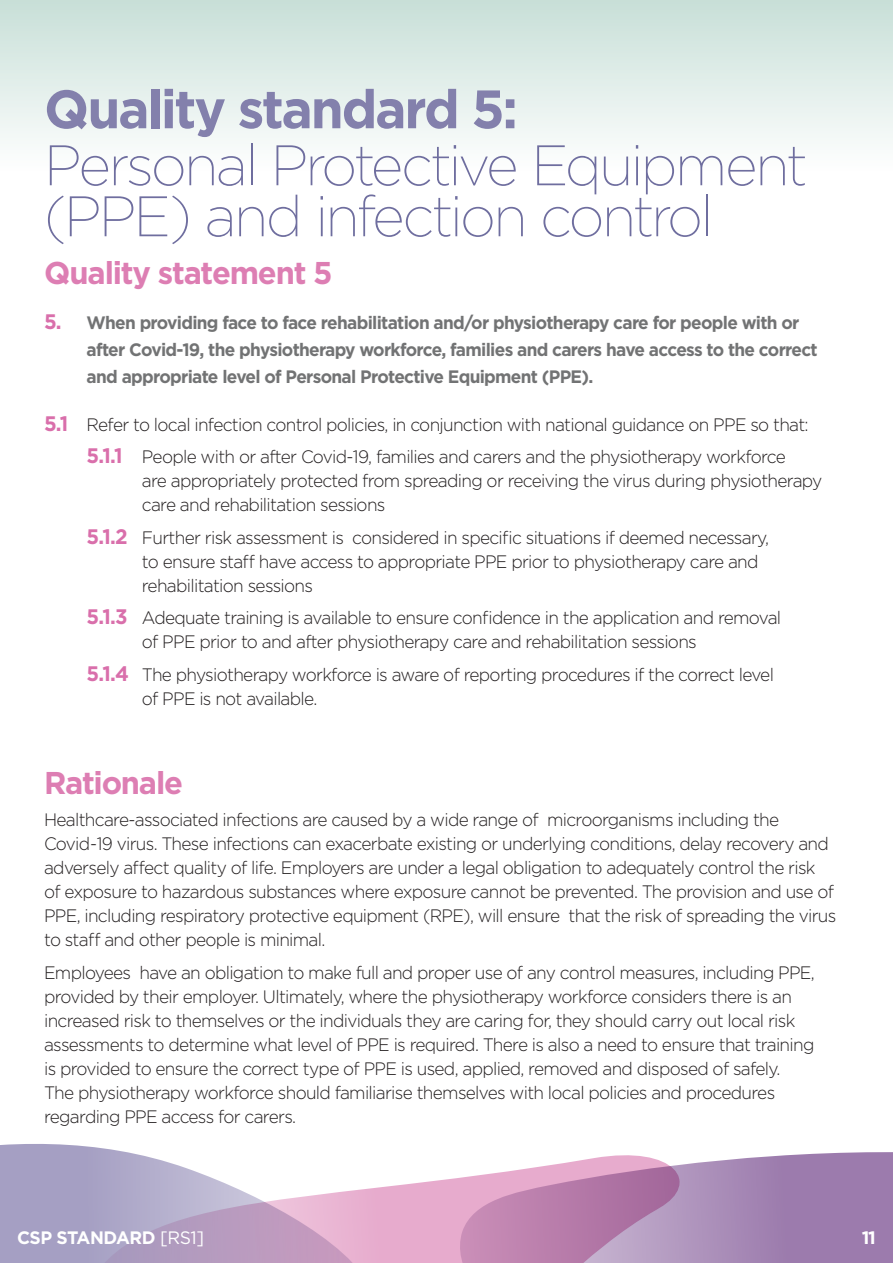
<style>
.page{position:relative;width:893px;height:1263px;background:#fff}
.page>*{position:absolute;margin:0;border:0;box-sizing:border-box;transform-origin:0 0}
.Thin_Headline{font:200 57px/51px "Gotham";letter-spacing:-.045em;color:#6f6e9f}
.small_subhead{font:700 54px "Gotham";letter-spacing:-.04em;color:#8380ac}
.Quality_statement_1{font:700 31.5px "Gotham";letter-spacing:-.04em;color:#dd7eb3}
.Body_copy{font:700 31.5px "Gotham";letter-spacing:-.04em;color:#dd7eb3}
.Body_copy-2{font:300 18px/24px "Gotham";letter-spacing:-.04em;color:#231f20;scale:.96 1}
.Body_copy-3{font:700 18px/27px "Gotham";letter-spacing:-.04em;color:#727374;scale:.96 1}
.Quality_statement_1-2{font:300 18px "Gotham";letter-spacing:-.04em;color:#231f20;scale:.96 1}
.Body_copy-4{font:700 18px "Gotham";letter-spacing:-.025em;color:#fff}
.s1{font-size:21px;color:#d96fab}
.s2{font-weight:700;font-size:21px;color:#d96fab}
.s3{font-weight:400}
</style>
<div class="page">
<div style="left:0;top:1144px;width:125px;height:119px;background:#a59fc3"></div>
<svg style="left:688px;top:1152px;width:205px;height:111px;background:#a486b3"></svg>
<svg style="left:65px;top:1152px;width:623px;height:111px"></svg>
<div style="left:0;top:0;width:893px;height:289px;background:linear-gradient(to bottom,#d0e4de,#fff)"></div>
<p class="small_subhead" style="left:44px;top:73px;width:475px">Quality standard 5:</p>
<p class="Thin_Headline" style="left:44px;top:138px;width:765px">Personal Protective Equipment (PPE) and infection control</p>
<p class="Quality_statement_1" style="left:44px;top:252px;width:290px">Quality statement 5</p>
<p class="Body_copy-3" style="left:87px;top:309px;width:763px;text-indent:-43px"><span class="s1">5.</span> When providing face to face rehabilitation and/or physiotherapy care for people with or after Covid-19, the physiotherapy workforce, families and carers have access to the correct and appropriate level of Personal Protective Equipment (PPE).</p>
<p class="Quality_statement_1-2" style="left:44px;top:413px;width:798px"><span class="s2">5.1</span> Refer to local infection control policies, in conjunction with national guidance on PPE so that:</p>
<p class="Body_copy-2" style="left:142px;top:444px;width:710px;text-indent:-55px"><span class="s2">5.1.1</span> People with or after Covid-19, families and carers and the physiotherapy workforce<br>are appropriately protected from spreading or receiving the virus during physiotherapy care and rehabilitation sessions</p>
<p class="Body_copy-2" style="left:142px;top:525px;width:655px;text-indent:-55px"><span class="s2">5.1.2</span> Further risk assessment is considered in specific situations if deemed necessary, to ensure staff have access to appropriate PPE prior to physiotherapy care and rehabilitation sessions</p>
<p class="Body_copy-2" style="left:142px;top:605px;width:667px;text-indent:-55px"><span class="s2">5.1.3</span> Adequate training is available to ensure confidence in the application and removal of PPE prior to and after physiotherapy care and rehabilitation sessions</p>
<p class="Body_copy-2" style="left:142px;top:662px;width:660px;text-indent:-55px"><span class="s2">5.1.4</span> The physiotherapy workforce is aware of reporting procedures if the correct level of PPE is not available.</p>
<p class="Body_copy" style="left:44px;top:762px;width:140px">Rationale</p>
<p class="Body_copy-2" style="left:44px;top:807px;width:827px">Healthcare-associated infections are caused by a wide range of microorganisms including the Covid-19 virus. These infections can exacerbate existing or underlying conditions, delay recovery and adversely affect quality of life. Employers are under a legal obligation to adequately control the risk of exposure to hazardous substances where exposure cannot be prevented. The provision and use of PPE, including respiratory protective equipment (RPE), will ensure that the risk of spreading the virus to staff and other people is minimal.</p>
<p class="Body_copy-2" style="left:44px;top:960px;width:804px">Employees have an obligation to make full and proper use of any control measures, including PPE, provided by their employer. Ultimately, where the physiotherapy workforce considers there is an increased risk to themselves or the individuals they are caring for, they should carry out local risk assessments to determine what level of PPE is required. There is also a need to ensure that training is provided to ensure the correct type of PPE is used, applied, removed and disposed of safely.<br>The physiotherapy workforce should familiarise themselves with local policies and procedures regarding PPE access for carers.</p>
<p class="Body_copy-4" style="left:17px;top:1226px;width:189px">CSP STANDARD <span class="s3">[RS1]</span></p>
<p class="Body_copy-4" style="left:862px;top:1226px;width:16px">11</p>
</div>
